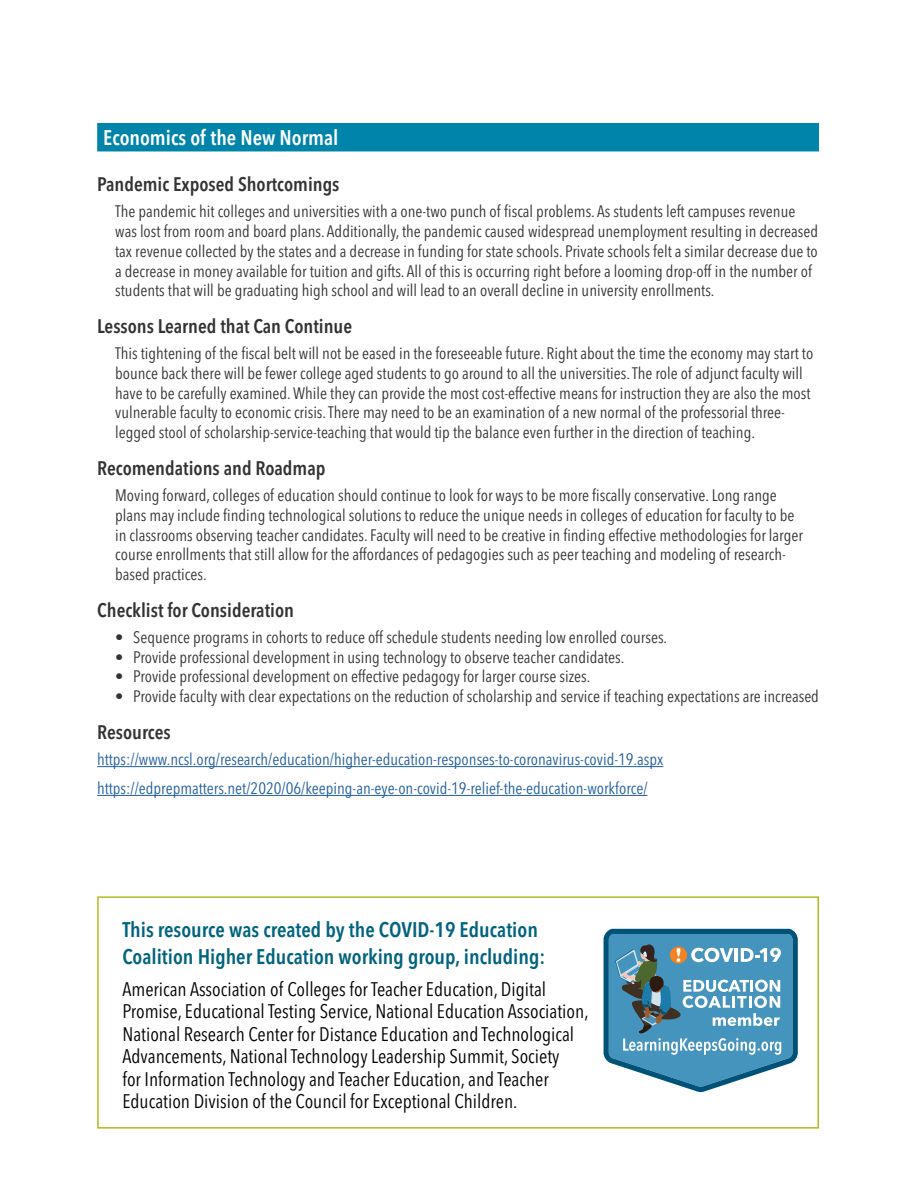
<style>
.page{position:relative;width:918px;height:1188px;background:#fff}
.page>*{position:absolute;margin:0;border:0;box-sizing:border-box;transform-origin:0 0}
.t1{font:600 condensed 21px/27px "Avenir Next LT Pro";color:#00637f}
.t2{font:600 condensed 21px "Avenir Next LT Pro";color:#fff}
.t3{font:condensed 19.5px/22.5px "Avenir Next LT Pro";color:#000}
.t4{font:600 condensed 19.5px "Avenir Next LT Pro";color:#333}
.t5{font:condensed 16.5px/19.8px "Avenir Next LT Pro";color:#333}
.t6{font:condensed 16.5px/28.8px "Avenir Next LT Pro";color:#215e9e}
</style>
<div class="page">
<div style="left:97px;top:123px;width:722px;height:28px;background:#0084a9"></div>
<hr style="left:97px;top:766px;width:566px;height:1px;background:#215e9e">
<hr style="left:97px;top:795px;width:551px;height:1px;background:#215e9e">
<svg style="left:604px;top:929px;width:194px;height:163px"></svg>
<div style="left:97px;top:896px;width:722px;height:233px;border:2px solid #b2bb1e"></div>
<p class="t2" style="left:103px;top:125px;width:237px">Economics of the New Normal</p>
<p class="t4" style="left:97px;top:173px;width:244px">Pandemic Exposed Shortcomings</p>
<p class="t5" style="left:115px;top:201px;width:704px">The pandemic hit colleges and universities with a one-two punch of fiscal problems. As students left campuses revenue was lost from room and board plans. Additionally, the pandemic caused widespread unemployment resulting in decreased tax revenue collected by the states and a decrease in funding for state schools. Private schools felt a similar decrease due to a decrease in money available for tuition and gifts. All of this is occurring right before a looming drop-off in the number of students that will be graduating high school and will lead to an overall decline in university enrollments.</p>
<p class="t4" style="left:97px;top:315px;width:256px">Lessons Learned that Can Continue</p>
<p class="t5" style="left:115px;top:343px;width:700px">This tightening of the fiscal belt will not be eased in the foreseeable future. Right about the time the economy may start to bounce back there will be fewer college aged students to go around to all the universities. The role of adjunct faculty will have to be carefully examined. While they can provide the most cost-effective means for instruction they are also the most vulnerable faculty to economic crisis. There may need to be an examination of a new normal of the professorial three&shy;legged stool of scholarship-service-teaching that would tip the balance even further in the direction of teaching.</p>
<p class="t4" style="left:97px;top:456px;width:230px">Recomendations and Roadmap</p>
<p class="t5" style="left:115px;top:485px;width:689px">Moving forward, colleges of education should continue to look for ways to be more fiscally conservative. Long range plans may include finding technological solutions to reduce the unique needs in colleges of education for faculty to be in classrooms observing teacher candidates. Faculty will need to be creative in finding effective methodologies for larger course enrollments that still allow for the affordances of pedagogies such as peer teaching and modeling of research&shy;based practices.</p>
<p class="t4" style="left:97px;top:598px;width:198px">Checklist for Consideration</p>
<p class="t5" style="left:115px;top:627px;width:554px">• Sequence programs in cohorts to reduce off schedule students needing low enrolled courses.</p>
<p class="t5" style="left:115px;top:647px;width:511px">• Provide professional development in using technology to observe teacher candidates.</p>
<p class="t5" style="left:115px;top:667px;width:477px">• Provide professional development on effective pedagogy for larger course sizes.</p>
<p class="t5" style="left:115px;top:687px;width:705px">• Provide faculty with clear expectations on the reduction of scholarship and service if teaching expectations are increased</p>
<p class="t4" style="left:97px;top:720px;width:75px">Resources</p>
<p class="t6" style="left:97px;top:745px;width:568px">https://www.ncsl.org/research/education/higher-education-responses-to-coronavirus-covid-19.aspx https://edprepmatters.net/2020/06/keeping-an-eye-on-covid-19-relief-the-education-workforce/</p>
<p class="t1" style="left:122px;top:917px;width:424px">This resource was created by the COVID-19 Education<br>Coalition Higher Education working group, including:</p>
<p class="t3" style="left:122px;top:978px;width:468px">American Association of Colleges for Teacher Education, Digital Promise, Educational Testing Service, National Education Association, National Research Center for Distance Education and Technological Advancements, National Technology Leadership Summit, Society<br>for Information Technology and Teacher Education, and Teacher Education Division of the Council for Exceptional Children.</p>
</div>
